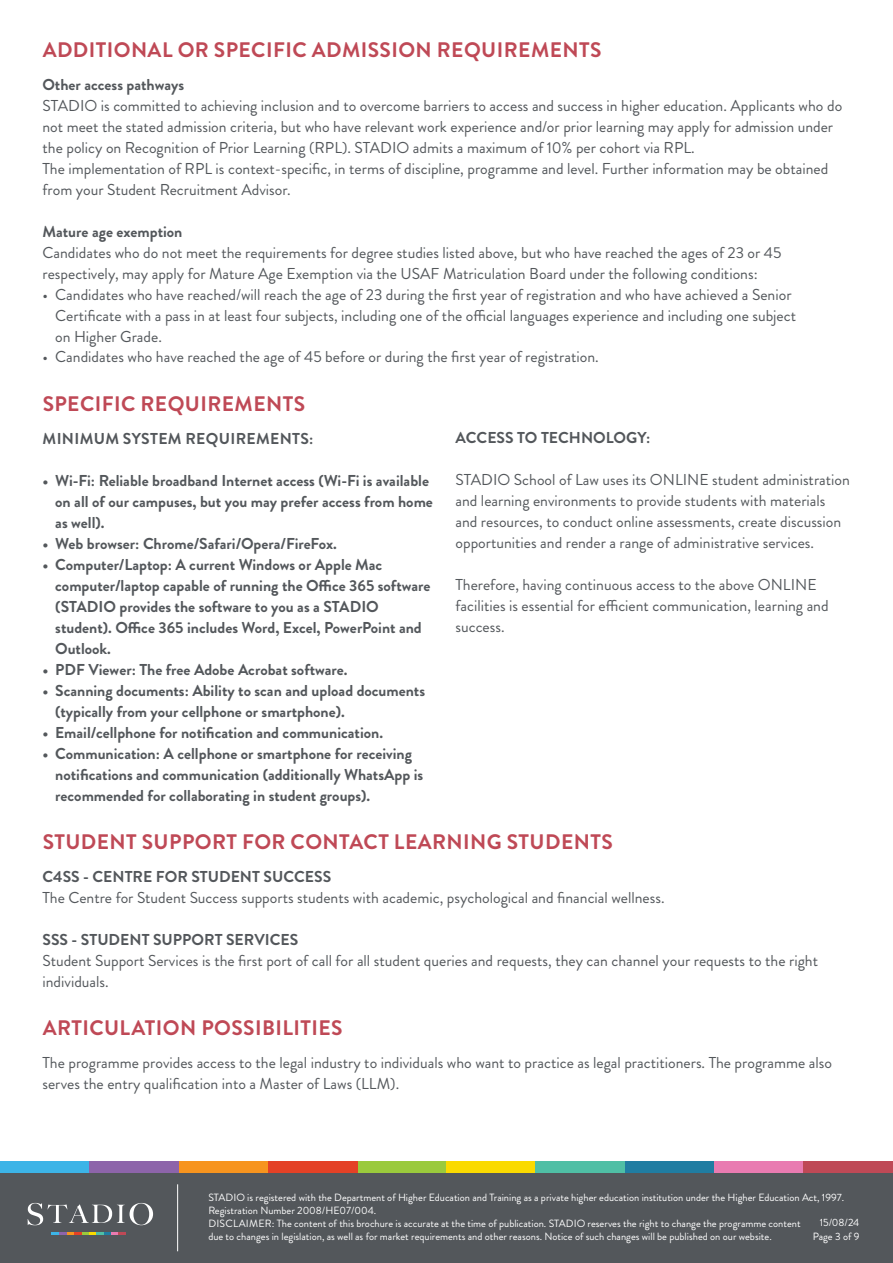
<style>
.page{position:relative;width:893px;height:1263px;background:#fff}
.page>*{position:absolute;margin:0;border:0;box-sizing:border-box;transform-origin:0 0}
.t1{font:700 21px "Brandon Grotesque";letter-spacing:.02em;color:#bf4956}
.t2{font:15.75px/21px "Brandon Grotesque";color:#53575b}
.t3{font:700 15.75px/21px "Brandon Grotesque";color:#53575b}
.t4{font:700 15.75px "Brandon Grotesque";letter-spacing:.02em;color:#53575b}
.t5{font:10.5px/12.8px "Brandon Grotesque";color:#fff}
</style>
<div class="page">
<div style="left:0;top:1172px;width:893px;height:91px;background:#53575b"></div>
<hr style="left:177px;top:1184px;width:1px;height:67px;background:#fff">
<svg style="left:28px;top:1203px;width:125px;height:22px"></svg>
<svg style="left:52px;top:1232px;width:74px;height:3px"></svg>
<div style="left:357px;top:1161px;width:89px;height:11px;background:#9aca3c"></div>
<div style="left:179px;top:1161px;width:89px;height:11px;background:#f7941e"></div>
<div style="left:625px;top:1161px;width:89px;height:11px;background:#207da2"></div>
<div style="left:0;top:1161px;width:89px;height:11px;background:#3cb4e7"></div>
<div style="left:89px;top:1161px;width:90px;height:11px;background:#8d64aa"></div>
<div style="left:268px;top:1161px;width:89px;height:11px;background:#e44126"></div>
<div style="left:446px;top:1161px;width:90px;height:11px;background:#fada00"></div>
<div style="left:536px;top:1161px;width:89px;height:11px;background:#4fbfa5"></div>
<div style="left:714px;top:1161px;width:90px;height:11px;background:#e97bb1"></div>
<div style="left:804px;top:1161px;width:89px;height:11px;background:#bf4956"></div>
<h1 class="t1" style="left:43px;top:35px;width:560px">ADDITIONAL OR SPECIFIC ADMISSION REQUIREMENTS</h1>
<p class="t3" style="left:43px;top:74px;width:143px">Other access pathways</p>
<p class="t2" style="left:43px;top:95px;width:801px">STADIO is committed to achieving inclusion and to overcome barriers to access and success in higher education. Applicants who do not meet the stated admission criteria, but who have relevant work experience and/or prior learning may apply for admission under the policy on Recognition of Prior Learning (RPL). STADIO admits a maximum of 10% per cohort via RPL.<br>The implementation of RPL is context-specific, in terms of discipline, programme and level. Further information may be obtained from your Student Recruitment Advisor.</p>
<p class="t3" style="left:43px;top:221px;width:141px">Mature age exemption</p>
<p class="t2" style="left:43px;top:242px;width:740px">Candidates who do not meet the requirements for degree studies listed above, but who have reached the ages of 23 or 45 respectively, may apply for Mature Age Exemption via the USAF Matriculation Board under the following conditions:</p>
<p class="t2" style="left:55px;top:284px;width:742px;text-indent:-13px">• Candidates who have reached/will reach the age of 23 during the first year of registration and who have achieved a Senior<br>Certificate with a pass in at least four subjects, including one of the official languages experience and including one subject on Higher Grade.</p>
<p class="t2" style="left:43px;top:347px;width:558px">• Candidates who have reached the age of 45 before or during the first year of registration.</p>
<h1 class="t1" style="left:43px;top:389px;width:264px">SPECIFIC REQUIREMENTS</h1>
<p class="t4" style="left:43px;top:427px;width:272px">MINIMUM SYSTEM REQUIREMENTS:</p>
<p class="t3" style="left:55px;top:470px;width:379px;text-indent:-13px">• Wi-Fi: Reliable broadband Internet access (Wi-Fi is available on all of our campuses, but you may prefer access from home as well).</p>
<p class="t3" style="left:43px;top:533px;width:296px">• Web browser: Chrome/Safari/Opera/FireFox.</p>
<p class="t3" style="left:55px;top:554px;width:377px;text-indent:-13px">• Computer/Laptop: A current Windows or Apple Mac computer/laptop capable of running the Office 365 software (STADIO provides the software to you as a STADIO student). Office 365 includes Word, Excel, PowerPoint and Outlook.</p>
<p class="t3" style="left:43px;top:659px;width:307px">• PDF Viewer: The free Adobe Acrobat software.</p>
<p class="t3" style="left:55px;top:680px;width:371px;text-indent:-13px">• Scanning documents: Ability to scan and upload documents (typically from your cellphone or smartphone).</p>
<p class="t3" style="left:43px;top:722px;width:342px">• Email/cellphone for notification and communication.</p>
<p class="t3" style="left:55px;top:743px;width:369px;text-indent:-13px">• Communication: A cellphone or smartphone for receiving notifications and communication (additionally WhatsApp is recommended for collaborating in student groups).</p>
<p class="t3" style="left:455px;top:428px;width:196px">ACCESS TO TECHNOLOGY:</p>
<p class="t2" style="left:455px;top:470px;width:396px">STADIO School of Law uses its ONLINE student administration and learning environments to provide students with materials and resources, to conduct online assessments, create discussion opportunities and render a range of administrative services.</p>
<p class="t2" style="left:455px;top:575px;width:375px">Therefore, having continuous access to the above ONLINE facilities is essential for efficient communication, learning and success.</p>
<h1 class="t1" style="left:43px;top:827px;width:572px">STUDENT SUPPORT FOR CONTACT LEARNING STUDENTS</h1>
<p class="t3" style="left:43px;top:866px;width:290px">C4SS - CENTRE FOR STUDENT SUCCESS</p>
<p class="t2" style="left:43px;top:887px;width:624px">The Centre for Student Success supports students with academic, psychological and financial wellness.</p>
<p class="t3" style="left:43px;top:929px;width:257px">SSS - STUDENT SUPPORT SERVICES</p>
<p class="t2" style="left:43px;top:950px;width:777px">Student Support Services is the first port of call for all student queries and requests, they can channel your requests to the right individuals.</p>
<h1 class="t1" style="left:43px;top:1013px;width:301px">ARTICULATION POSSIBILITIES</h1>
<p class="t2" style="left:43px;top:1052px;width:791px">The programme provides access to the legal industry to individuals who want to practice as legal practitioners. The programme also serves the entry qualification into a Master of Laws (LLM).</p>
<p class="t5" style="left:208px;top:1191px;width:637px">STADIO is registered with the Department of Higher Education and Training as a private higher education institution under the Higher Education Act, 1997.<br>Registration Number 2008/HE07/004.<br>DISCLAIMER: The content of this brochure is accurate at the time of publication. STADIO reserves the right to change the programme content<br>due to changes in legislation, as well as for market requirements and other reasons. Notice of such changes will be published on our website.</p>
<p class="t5" style="left:813px;top:1216px;width:48px;line-height:13.5px;text-align:right">15/08/24<br>Page 3 of 9</p>
</div>
